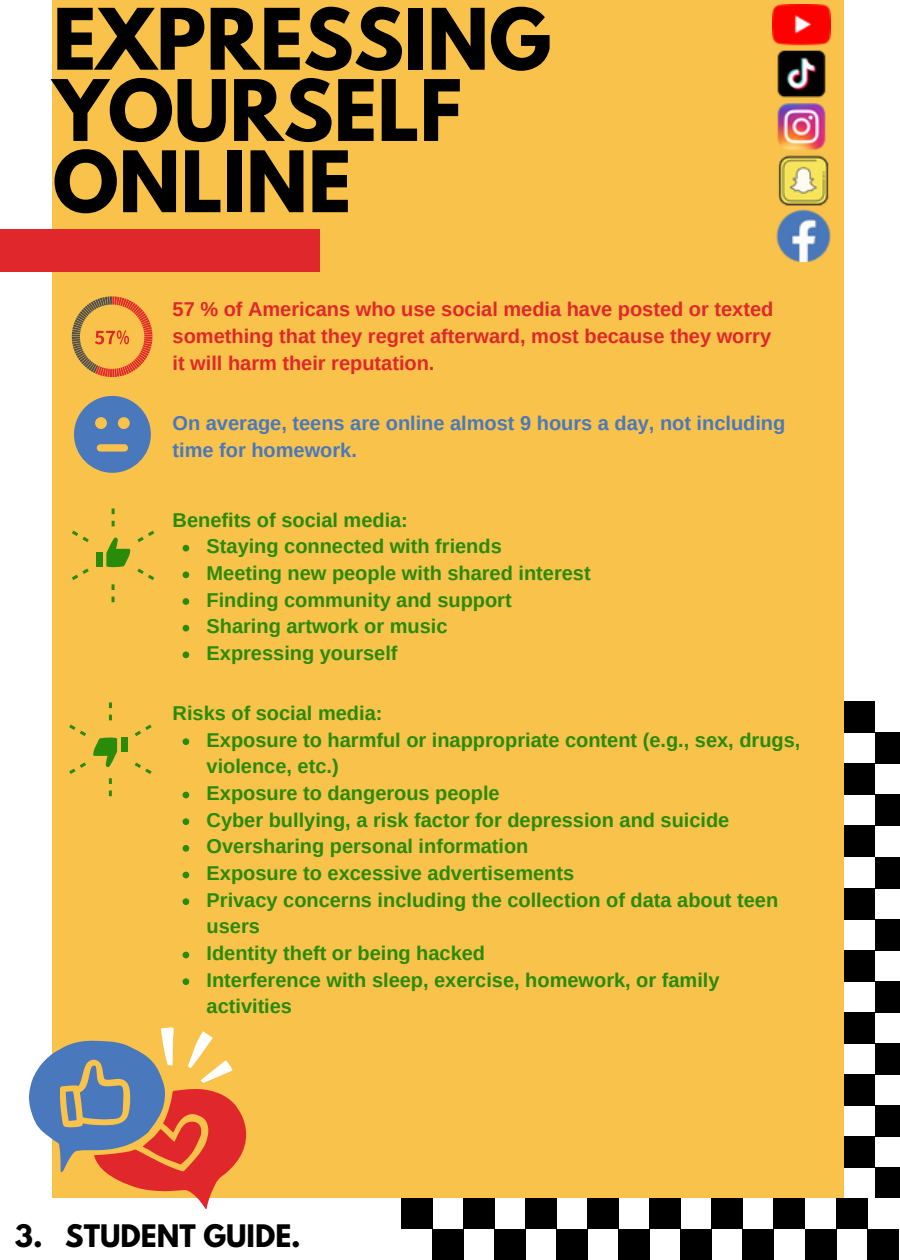
<style>
.page{position:relative;width:900px;height:1260px;background:#fff}
.page>*{position:absolute;margin:0;border:0;box-sizing:border-box;transform-origin:0 0}
.t1{font:700 75px/71.2px "League Spartan";color:#000}
.t2{font:700 27.5px "League Spartan";color:#000}
.t3{font:700 20px/26.8px "Arimo";color:#288b0a}
.t4{font:700 20px/26.8px "Arimo";color:#e0272b;text-align:justify}
.t5{font:700 20px/26.8px "Arimo";color:#4978bc}
</style>
<div class="page">
<div style="left:53px;top:0;width:791px;height:1198px;background:#f9c24a"></div>
<div style="left:0;top:230px;width:320px;height:42px;background:#e0272b"></div>
<div style="left:401px;top:1198px;width:31px;height:31px;background:#000"></div>
<div style="left:432px;top:1229px;width:31px;height:31px;background:#000"></div>
<div style="left:463px;top:1198px;width:31px;height:31px;background:#000"></div>
<div style="left:494px;top:1229px;width:32px;height:31px;background:#000"></div>
<div style="left:526px;top:1198px;width:31px;height:31px;background:#000"></div>
<div style="left:557px;top:1229px;width:31px;height:31px;background:#000"></div>
<div style="left:588px;top:1198px;width:31px;height:31px;background:#000"></div>
<div style="left:619px;top:1229px;width:31px;height:31px;background:#000"></div>
<div style="left:650px;top:1198px;width:31px;height:31px;background:#000"></div>
<div style="left:681px;top:1229px;width:31px;height:31px;background:#000"></div>
<div style="left:712px;top:1198px;width:31px;height:31px;background:#000"></div>
<div style="left:743px;top:1229px;width:31px;height:31px;background:#000"></div>
<div style="left:774px;top:1198px;width:31px;height:31px;background:#000"></div>
<div style="left:805px;top:1229px;width:31px;height:31px;background:#000"></div>
<div style="left:836px;top:1198px;width:31px;height:31px;background:#000"></div>
<div style="left:867px;top:1229px;width:31px;height:31px;background:#000"></div>
<div style="left:844px;top:702px;width:31px;height:31px;background:#000"></div>
<div style="left:875px;top:733px;width:25px;height:31px;background:#000"></div>
<div style="left:844px;top:764px;width:31px;height:31px;background:#000"></div>
<div style="left:875px;top:795px;width:25px;height:31px;background:#000"></div>
<div style="left:844px;top:826px;width:31px;height:31px;background:#000"></div>
<div style="left:875px;top:857px;width:25px;height:31px;background:#000"></div>
<div style="left:844px;top:888px;width:31px;height:31px;background:#000"></div>
<div style="left:875px;top:919px;width:25px;height:31px;background:#000"></div>
<div style="left:844px;top:950px;width:31px;height:31px;background:#000"></div>
<div style="left:875px;top:981px;width:25px;height:31px;background:#000"></div>
<div style="left:844px;top:1012px;width:31px;height:31px;background:#000"></div>
<div style="left:875px;top:1043px;width:25px;height:31px;background:#000"></div>
<div style="left:844px;top:1074px;width:31px;height:31px;background:#000"></div>
<div style="left:875px;top:1105px;width:25px;height:31px;background:#000"></div>
<div style="left:844px;top:1136px;width:31px;height:32px;background:#000"></div>
<div style="left:875px;top:1168px;width:25px;height:30px;background:#000"></div>
<svg style="left:72px;top:296px;width:80px;height:81px"></svg>
<svg style="left:74px;top:396px;width:77px;height:77px"></svg>
<div style="left:96px;top:552px;width:7px;height:15px;background:#288b0a"></div>
<svg style="left:106px;top:537px;width:25px;height:31px"></svg>
<svg style="left:112px;top:521px;width:3px;height:5px"></svg>
<svg style="left:112px;top:509px;width:3px;height:5px"></svg>
<svg style="left:72px;top:531px;width:17px;height:11px"></svg>
<svg style="left:72px;top:569px;width:17px;height:11px"></svg>
<svg style="left:112px;top:597px;width:3px;height:5px"></svg>
<svg style="left:112px;top:584px;width:3px;height:6px"></svg>
<svg style="left:137px;top:569px;width:17px;height:11px"></svg>
<svg style="left:137px;top:531px;width:17px;height:11px"></svg>
<svg style="left:29px;top:1027px;width:217px;height:182px"></svg>
<div style="left:121px;top:738px;width:7px;height:14px;background:#288b0a"></div>
<svg style="left:93px;top:737px;width:24px;height:31px"></svg>
<svg style="left:109px;top:778px;width:3px;height:6px"></svg>
<svg style="left:109px;top:791px;width:3px;height:5px"></svg>
<svg style="left:135px;top:763px;width:17px;height:11px"></svg>
<svg style="left:135px;top:725px;width:17px;height:11px"></svg>
<svg style="left:109px;top:702px;width:3px;height:6px"></svg>
<svg style="left:109px;top:715px;width:3px;height:5px"></svg>
<svg style="left:69px;top:725px;width:17px;height:11px"></svg>
<svg style="left:69px;top:762px;width:17px;height:12px"></svg>
<img style="left:772px;top:5px;width:58px;height:257px">
<svg style="left:183px;top:545px;width:6px;height:7px"></svg>
<svg style="left:183px;top:572px;width:6px;height:6px"></svg>
<svg style="left:183px;top:598px;width:6px;height:7px"></svg>
<svg style="left:183px;top:625px;width:6px;height:7px"></svg>
<svg style="left:183px;top:652px;width:6px;height:6px"></svg>
<svg style="left:183px;top:738px;width:6px;height:7px"></svg>
<svg style="left:183px;top:792px;width:6px;height:6px"></svg>
<svg style="left:183px;top:818px;width:6px;height:7px"></svg>
<svg style="left:183px;top:845px;width:6px;height:7px"></svg>
<svg style="left:183px;top:872px;width:6px;height:6px"></svg>
<svg style="left:183px;top:898px;width:6px;height:7px"></svg>
<svg style="left:183px;top:952px;width:6px;height:6px"></svg>
<svg style="left:183px;top:978px;width:6px;height:7px"></svg>
<h1 class="t1" style="left:53px;top:13px;width:500px">EXPRESSING<br>YOURSELF<br>ONLINE</h1>
<p class="t4" style="left:173px;top:296px;width:602px">57 % of Americans who use social media have posted or texted something that they regret afterward, most because they worry it will harm their reputation.</p>
<p class="t5" style="left:173px;top:410px;width:614px">On average, teens are online almost 9 hours a day, not including time for homework.</p>
<p class="t3" style="left:173px;top:506px;width:237px">Benefits of social media:</p>
<p class="t3" style="left:207px;top:533px;width:386px">Staying connected with friends<br>Meeting new people with shared interest<br>Finding community and support<br>Sharing artwork or music<br>Expressing yourself</p>
<p class="t3" style="left:173px;top:700px;width:211px">Risks of social media:</p>
<p class="t3" style="left:207px;top:726px;width:595px">Exposure to harmful or inappropriate content (e.g., sex, drugs, violence, etc.)<br>Exposure to dangerous people<br>Cyber bullying, a risk factor for depression and suicide Oversharing personal information<br>Exposure to excessive advertisements<br>Privacy concerns including the collection of data about teen users<br>Identity theft or being hacked<br>Interference with sleep, exercise, homework, or family activities</p>
<h2 class="t2" style="left:15px;top:1222px;width:288px">3. STUDENT GUIDE.</h2>
</div>
